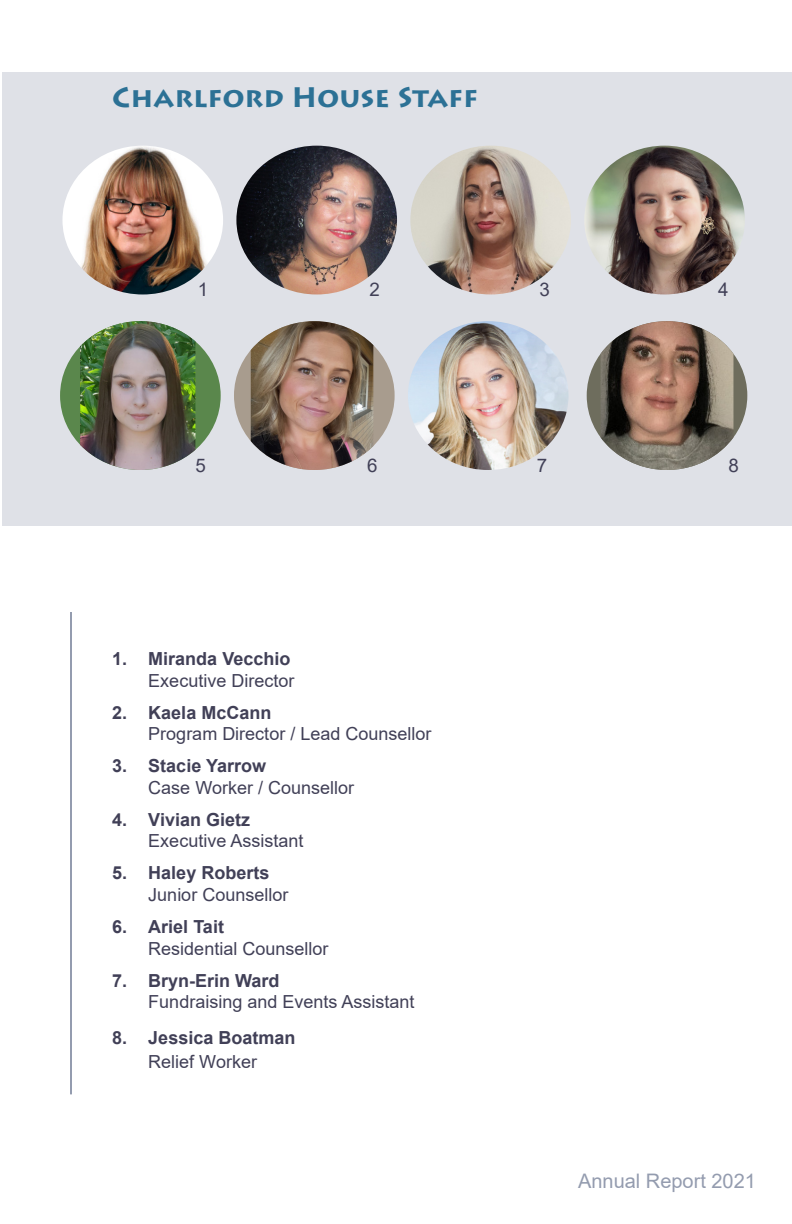
<style>
.page{position:relative;width:792px;height:1224px;background:#fff}
.page>*{position:absolute;margin:0;border:0;box-sizing:border-box;transform-origin:0 0}
.t1{font:700 28px "Lithos Pro";color:#00608b}
.t2{font:20px "Arial";color:#949caf}
.t3{font:18.8px "Arial";color:#414057}
.t4{font:18px "Arial";color:#414057}
.t5{font:700 18px "Arial";color:#414057}
</style>
<div class="page">
<hr style="left:70px;top:612px;width:2px;height:482px;background:#949caf">
<div style="left:2px;top:72px;width:790px;height:454px;background:#dfe1e7"></div>
<img style="left:62px;top:146px;width:161px;height:149px">
<img style="left:236px;top:146px;width:161px;height:149px">
<img style="left:410px;top:146px;width:161px;height:149px">
<img style="left:585px;top:146px;width:160px;height:149px">
<div style="left:60px;top:321px;width:161px;height:149px;background:#5a874c;border-radius:50%"></div>
<img style="left:80px;top:321px;width:115px;height:149px">
<div style="left:234px;top:321px;width:161px;height:149px;background:#a89c8e;border-radius:50%"></div>
<img style="left:251px;top:321px;width:122px;height:149px">
<img style="left:408px;top:321px;width:161px;height:149px">
<div style="left:587px;top:321px;width:160px;height:149px;background:#6e6d5d;border-radius:50%"></div>
<img style="left:601px;top:321px;width:132px;height:149px">
<h1 class="t1" style="left:112px;top:80px;width:367px">Charlford House Staff</h1>
<p class="t3" style="left:198px;top:277px;width:12px">1</p>
<p class="t3" style="left:370px;top:277px;width:12px">2</p>
<p class="t3" style="left:539px;top:277px;width:12px">3</p>
<p class="t3" style="left:718px;top:277px;width:12px">4</p>
<p class="t3" style="left:195px;top:452px;width:12px">5</p>
<p class="t3" style="left:367px;top:452px;width:12px">6</p>
<p class="t3" style="left:537px;top:452px;width:12px">7</p>
<p class="t3" style="left:728px;top:452px;width:12px">8</p>
<p class="t5" style="left:112px;top:646px;width:180px">1. Miranda Vecchio</p>
<p class="t4" style="left:148px;top:668px;width:148px">Executive Director</p>
<p class="t5" style="left:112px;top:700px;width:161px">2. Kaela McCann</p>
<p class="t4" style="left:148px;top:721px;width:285px">Program Director / Lead Counsellor</p>
<p class="t5" style="left:112px;top:753px;width:155px">3. Stacie Yarrow</p>
<p class="t4" style="left:148px;top:775px;width:207px">Case Worker / Counsellor</p>
<p class="t5" style="left:112px;top:807px;width:139px">4. Vivian Gietz</p>
<p class="t4" style="left:148px;top:829px;width:157px">Executive Assistant</p>
<p class="t5" style="left:112px;top:860px;width:159px">5. Haley Roberts</p>
<p class="t4" style="left:148px;top:882px;width:142px">Junior Counsellor</p>
<p class="t5" style="left:112px;top:914px;width:113px">6. Ariel Tait</p>
<p class="t4" style="left:148px;top:936px;width:182px">Residential Counsellor</p>
<p class="t5" style="left:112px;top:968px;width:169px">7. Bryn-Erin Ward</p>
<p class="t4" style="left:148px;top:989px;width:268px">Fundraising and Events Assistant</p>
<p class="t5" style="left:112px;top:1025px;width:185px">8. Jessica Boatman</p>
<p class="t4" style="left:148px;top:1049px;width:110px">Relief Worker</p>
<p class="t2" style="left:578px;top:1167px;width:179px">Annual Report 2021</p>
</div>
